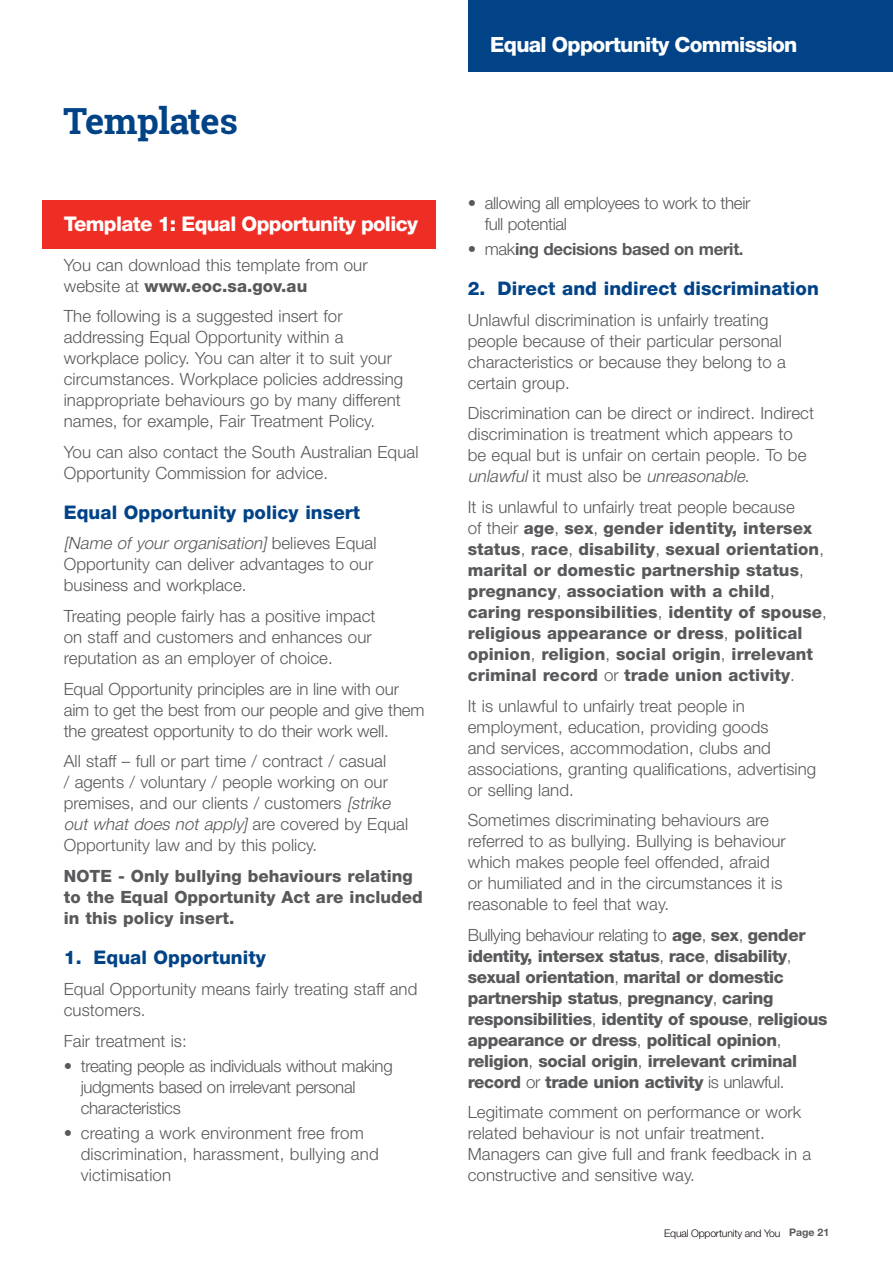
<style>
.page{position:relative;width:893px;height:1263px;background:#fff}
.page>*{position:absolute;margin:0;border:0;box-sizing:border-box;transform-origin:0 0}
.Top_Page_Header_H1{font:700 36px "Roboto Slab";letter-spacing:-.01em;color:#014386}
.t1{font:800 21px "Helvetica Neue LT Std";letter-spacing:-.035em;color:#fff}
.Headings_H2{font:800 20.25px "Helvetica Neue LT Std";letter-spacing:-.03em;color:#fff}
.Body_Text_Header{font:800 18.75px "Helvetica Neue LT Std";letter-spacing:.005em;color:#014386}
.Body_text{font:300 16.8px/21px "Helvetica Neue";letter-spacing:.005em;color:#58595b}
.Body_text-2{font:800 16.8px/21px "Helvetica Neue LT Std";letter-spacing:.005em;color:#58595b}
.Body_text-3{font:800 16.8px/21px "Helvetica Neue LT Std";letter-spacing:-.02em;color:#58595b}
.Body_text-4{font:300 16.8px/21px "Helvetica Neue";letter-spacing:-.02em;color:#58595b}
.t2{font:700 16.8px "Helvetica Neue LT Std";letter-spacing:-.02em;color:#58595b}
.t3{font:300 10.5px "Helvetica Neue";letter-spacing:-.02em;color:#100906}
.s1{font-family:"Helvetica Neue LT Std";font-weight:800}
.s2{font-style:italic}
.s3{font-family:"Helvetica Neue LT Std";font-weight:700}
.s4{font-family:"Helvetica Neue";font-weight:300}
.s5{font-family:"Helvetica Neue LT Std";font-weight:700;color:#58595b}
</style>
<div class="page">
<div style="left:468px;top:0;width:425px;height:72px;background:#014386"></div>
<div style="left:43px;top:200px;width:393px;height:49px;background:#ee2e24"></div>
<h1 class="Top_Page_Header_H1" style="left:63px;top:96px;width:176px">Templates</h1>
<h2 class="Headings_H2" style="left:64px;top:212px;width:356px">Template 1: Equal Opportunity policy</h2>
<p class="Body_text" style="left:64px;top:254px;width:305px">You can download this template from our website at <span class="s1">www.eoc.sa.gov.au</span></p>
<p class="Body_text" style="left:64px;top:305px;width:341px">The following is a suggested insert for addressing Equal Opportunity within a workplace policy. You can alter it to suit your circumstances. Workplace policies addressing inappropriate behaviours go by many different names, for example, Fair Treatment Policy.</p>
<p class="Body_text" style="left:64px;top:441px;width:356px">You can also contact the South Australian Equal<br>Opportunity Commission for advice.</p>
<h3 class="Body_Text_Header" style="left:64px;top:501px;width:298px">Equal Opportunity policy insert</h3>
<p class="Body_text" style="left:64px;top:533px;width:314px"><span class="s2">[Name of your organisation]</span> b e l i e v e s E q u a l<br>Opportunity can deliver advantages to our business and workplace.</p>
<p class="Body_text" style="left:64px;top:605px;width:313px">Treating people fairly has a positive impact on staff and customers and enhances our reputation as an employer of choice.</p>
<p class="Body_text" style="left:64px;top:678px;width:362px">Equal Opportunity principles are in line with our aim to get the best from our people and give them the greatest opportunity to do their work well.</p>
<p class="Body_text" style="left:64px;top:750px;width:346px">All staff – full or part time / contract / casual<br>/ agents / voluntary / people working on our premises, and our clients / customers <span class="s2">[strike out what does not apply]</span> are covered by Equal Opportunity law and by this policy.</p>
<p class="Body_text-2" style="left:64px;top:865px;width:361px">NOTE - Only bullying behaviours relating to the Equal Opportunity Act are included in this policy insert.</p>
<h3 class="Body_Text_Header" style="left:64px;top:947px;width:204px">1. Equal Opportunity</h3>
<p class="Body_text" style="left:64px;top:978px;width:355px">Equal Opportunity means fairly treating staff and customers.</p>
<p class="Body_text" style="left:64px;top:1030px;width:125px">Fair treatment is:</p>
<p class="Body_text-4" style="left:81px;top:1055px;width:313px;text-indent:-17px"><span class="s3">•</span> treating people as individuals without making judgments based on irrelevant personal characteristics</p>
<p class="Body_text" style="left:81px;top:1122px;width:300px;text-indent:-17px"><span class="s3">•</span> creating a work environment free from discrimination, harassment, bullying and victimisation</p>
<p class="t1" style="left:490px;top:32px;width:309px">Equal Opportunity Commission</p>
<p class="Body_text-4" style="left:485px;top:192px;width:267px;text-indent:-17px"><span class="s3">•</span> allowing all employees to work to their full potential</p>
<p class="t2" style="left:468px;top:239px;width:277px">• <span class="s4">mak</span>ing decisions based on merit.</p>
<h3 class="Body_Text_Header" style="left:468px;top:277px;width:353px">2. Direct and indirect discrimination</h3>
<p class="Body_text" style="left:468px;top:309px;width:320px">Unlawful discrimination is unfairly treating people because of their particular personal characteristics or because they belong to a certain group.</p>
<p class="Body_text" style="left:468px;top:403px;width:348px">Discrimination can be direct or indirect. Indirect discrimination is treatment which appears to be equal but is unfair on certain people. To be <span class="s2">unlawful</span> i t m u st a l s o b e <span class="s2">unreasonable</span>.</p>
<p class="Body_text-2" style="left:468px;top:496px;width:361px"><span class="s4">It is unlawful to unfairly treat people because<br>of their</span> age<span class="s4">,</span> sex<span class="s4">,</span> gender identity, intersex status<span class="s4">,</span> race<span class="s4">,</span> disability<span class="s4">,</span> sexual orientation<span class="s4">, </span>marital or domestic partnership status<span class="s4">, </span>pregnancy<span class="s4">,</span> association with a child<span class="s4">, </span>caring responsibilities<span class="s4">,</span> identity of spouse<span class="s4">, </span>religious appearance or dress<span class="s4">,</span> political opinion<span class="s4">,</span> religion<span class="s4">,</span> social origin<span class="s4">,</span> irrelevant criminal record <span class="s4">or</span> trade union activity<span class="s4">.</span></p>
<p class="Body_text" style="left:468px;top:695px;width:350px">It is unlawful to unfairly treat people in employment, education, providing goods<br>and services, accommodation, clubs and associations, granting qualifications, advertising or selling land.</p>
<p class="Body_text" style="left:468px;top:809px;width:320px">Sometimes discriminating behaviours are referred to as bullying. Bullying is behaviour which makes people feel offended, afraid or humiliated and in the circumstances it is reasonable to feel that way.</p>
<p class="Body_text-3" style="left:468px;top:924px;width:361px"><span class="s4">Bullying behaviour relating to</span> age<span class="s4">,</span> sex<span class="s4">,</span> gender identity, intersex status<span class="s4">,</span> race<span class="s4">,</span> disability<span class="s4">, </span>sexual orientation<span class="s4">,</span> marital or domestic partnership status<span class="s4">,</span> pregnancy<span class="s4">,</span> caring responsibilities<span class="s4">,</span> identity of spouse<span class="s4">,</span> religious appearance or dress<span class="s4">,</span> political opinion<span class="s4">, </span>religion<span class="s4">,</span> social origin<span class="s4">,</span> irrelevant criminal record <span class="s4">or</span> trade union activity <span class="s4">is unlawful.</span></p>
<p class="Body_text" style="left:468px;top:1101px;width:345px">Legitimate comment on performance or work related behaviour is not unfair treatment.<br>Managers can give full and frank feedback in a constructive and sensitive way.</p>
<p class="t3" style="left:664px;top:1227px;width:166px">Equal Opportunity and You <span class="s5">Page 21</span></p>
</div>
